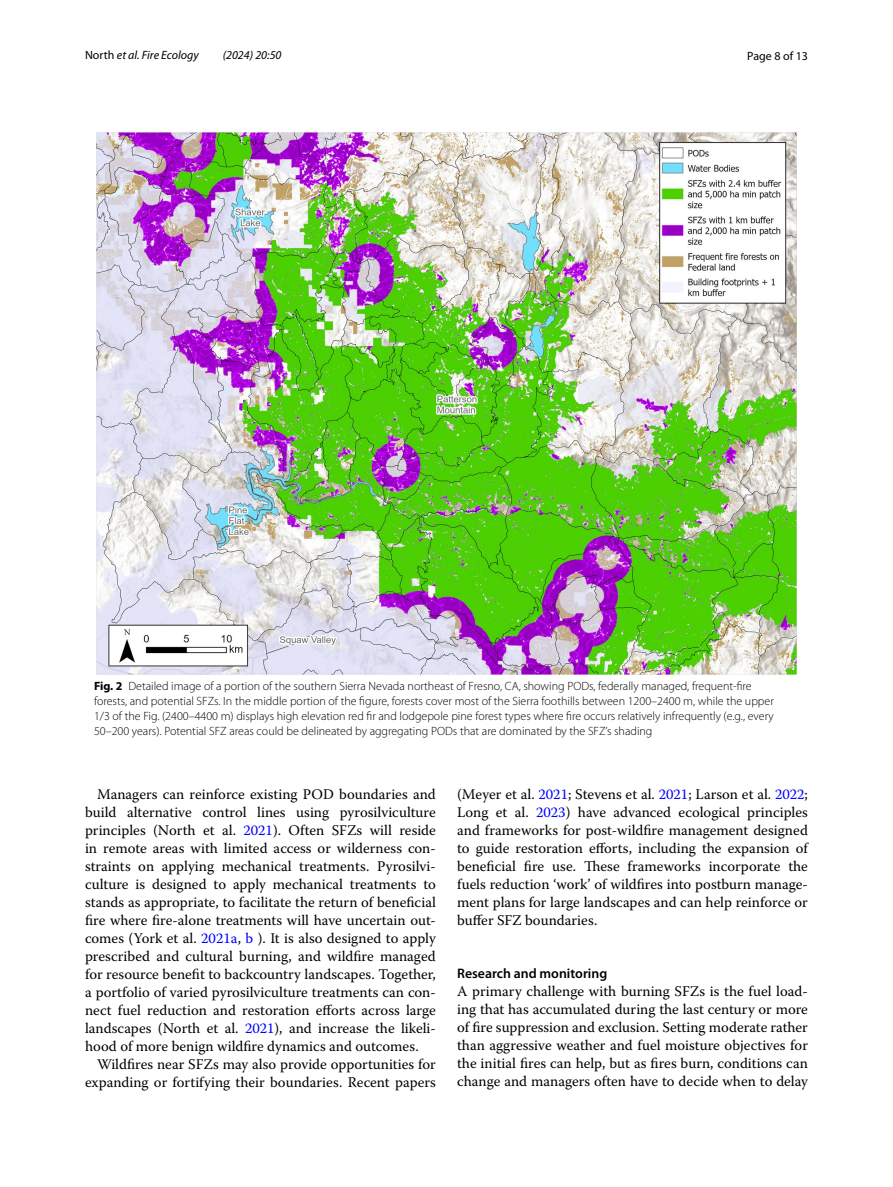
<style>
.page{position:relative;width:893px;height:1187px;background:#fff}
.page>*{position:absolute;margin:0;border:0;box-sizing:border-box;transform-origin:0 0}
.t1{font:14.7px/18px "Warnock Pro";color:#000;text-align:justify}
.t2{font:600 13.8px "Myriad Pro";color:#000}
.t3{font:300 12px/15px "Myriad Pro";color:#000}
.t4{font:italic 12px "Myriad Pro";color:#000}
.t5{font:12px "Myriad Pro";color:#000}
.s1{font-style:normal}
.s2{font-weight:700}
.s3{color:#00f}
</style>
<div class="page">
<img style="left:96px;top:133px;width:701px;height:541px">
<p class="t4" style="left:85px;top:48px;width:115px"><span class="s1">North</span> et al. Fire Ecology</p>
<p class="t4" style="left:223px;top:48px;width:60px">(2024) 20:50</p>
<p class="t5" style="left:747px;top:48px;width:62px">Page 8 of 13</p>
<p class="t3" style="left:94px;top:678px;width:681px"><span class="s2">Fig. 2</span> Detailed image of a portion of the southern Sierra Nevada northeast of Fresno, CA, showing PODs, federally managed, frequent-fire forests, and potential SFZs. In the middle portion of the figure, forests cover most of the Sierra foothills between 1200–2400 m, while the upper 1/3 of the Fig. (2400–4400 m) displays high elevation red fir and lodgepole pine forest types where fire occurs relatively infrequently (e.g., every 50–200 years). Potential SFZ areas could be delineated by aggregating PODs that are dominated by the SFZ’s shading</p>
<p class="t1" style="left:85px;top:785px;width:352px;text-indent:12px">Managers can reinforce existing POD boundaries and build alternative control lines using pyrosilviculture principles (North et al. <span class="s3">2021</span>). Often SFZs will reside in remote areas with limited access or wilderness con&shy;straints on applying mechanical treatments. Pyrosilvi&shy;culture is designed to apply mechanical treatments to stands as appropriate, to facilitate the return of beneficial fire where fire-alone treatments will have uncertain out&shy;comes (York et al. <span class="s3">2021a</span>, <span class="s3">b</span> ). It is also designed to apply prescribed and cultural burning, and wildfire managed for resource benefit to backcountry landscapes. Together, a portfolio of varied pyrosilviculture treatments can con&shy;nect fuel reduction and restoration efforts across large landscapes (North et al. <span class="s3">2021</span>), and increase the likeli&shy;hood of more benign wildfire dynamics and outcomes.</p>
<p class="t1" style="left:85px;top:1055px;width:352px;text-align:right">Wildfires near SFZs may also provide opportunities for expanding or fortifying their boundaries. Recent papers</p>
<p class="t1" style="left:457px;top:785px;width:352px">(Meyer et al. <span class="s3">2021</span>; Stevens et al. <span class="s3">2021</span>; Larson et al. <span class="s3">2022</span>; Long et al. <span class="s3">2023</span>) have advanced ecological principles and frameworks for post-wildfire management designed to guide restoration efforts, including the expansion of beneficial fire use. These frameworks incorporate the fuels reduction ‘work’ of wildfires into postburn manage&shy;ment plans for large landscapes and can help reinforce or buffer SFZ boundaries.</p>
<p class="t2" style="left:457px;top:964px;width:152px">Research and monitoring</p>
<p class="t1" style="left:457px;top:982px;width:352px">A primary challenge with burning SFZs is the fuel load&shy;ing that has accumulated during the last century or more of fire suppression and exclusion. Setting moderate rather than aggressive weather and fuel moisture objectives for the initial fires can help, but as fires burn, conditions can change and managers often have to decide when to delay</p>
</div>
